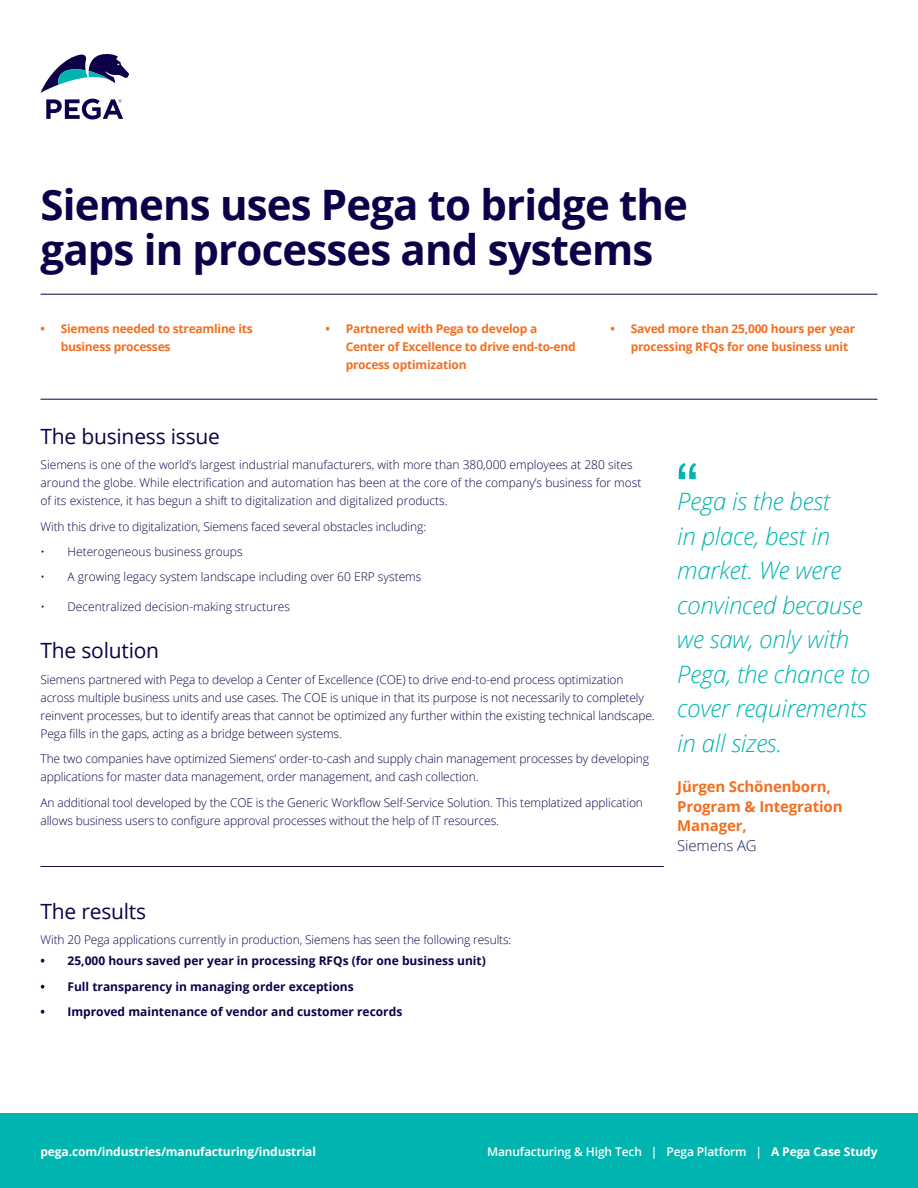
<style>
.page{position:relative;width:918px;height:1188px;background:#fff}
.page>*{position:absolute;margin:0;border:0;box-sizing:border-box;transform-origin:0 0}
.t1{font:700 42px/45px "Open Sans";letter-spacing:-.02em;color:#0e0048}
.t2{font:italic 300 24px/34.5px "Open Sans";letter-spacing:-.01em;color:#00b5af}
.t3{font:21px "Open Sans";letter-spacing:-.01em;color:#0e0048}
.t4{font:700 15px/19.5px "Open Sans";letter-spacing:-.01em;color:#f36f21}
.t5{font:300 15px "Open Sans";letter-spacing:-.01em;color:#1f2555}
.t6{font:300 12px/18px "Open Sans";letter-spacing:-.01em;color:#0e0048}
.t7{font:700 12px/18px "Open Sans";letter-spacing:-.02em;color:#f36f21}
.t8{font:700 12px "Open Sans";color:#0e0048}
.t9{font:600 12px "Open Sans";letter-spacing:-.01em;color:#fff}
.t10{font:700 12px "Open Sans";letter-spacing:-.01em;color:#fff}
.s1{font-weight:700}
</style>
<div class="page">
<div style="left:0;top:1114px;width:918px;height:74px;background:#00b5af"></div>
<hr style="left:40px;top:294px;width:838px;height:1px;background:#0e0048">
<svg style="left:41px;top:54px;width:88px;height:39px"></svg>
<svg style="left:46px;top:99px;width:77px;height:21px"></svg>
<hr style="left:40px;top:399px;width:838px;height:1px;background:#0e0048">
<hr style="left:40px;top:866px;width:624px;height:1px;background:#0e0048">
<svg style="left:679px;top:463px;width:17px;height:16px"></svg>
<h1 class="t1" style="left:40px;top:181px;width:649px">Siemens uses Pega to bridge the gaps in processes and systems</h1>
<p class="t7" style="left:61px;top:320px;width:193px;text-indent:-20px">• Siemens needed to streamline its business processes</p>
<p class="t7" style="left:346px;top:320px;width:231px;text-indent:-20px">• Partnered with Pega to develop a<br>Center of Excellence to drive end-to-end process optimization</p>
<p class="t7" style="left:631px;top:320px;width:226px;text-indent:-20px">• Saved more than 25,000 hours per year processing RFQs for one business unit</p>
<h3 class="t3" style="left:40px;top:422px;width:181px">The business issue</h3>
<p class="t6" style="left:40px;top:456px;width:603px">Siemens is one of the world’s largest industrial manufacturers, with more than 380,000 employees at 280 sites around the globe. While electrification and automation has been at the core of the company’s business for most of its existence, it has begun a shift to digitalization and digitalized products.</p>
<p class="t6" style="left:40px;top:517px;width:387px">With this drive to digitalization, Siemens faced several obstacles including:</p>
<p class="t6" style="left:40px;top:542px;width:204px">• Heterogeneous business groups</p>
<p class="t6" style="left:40px;top:568px;width:382px">• A growing legacy system landscape including over 60 ERP systems</p>
<p class="t6" style="left:40px;top:598px;width:251px">• Decentralized decision-making structures</p>
<h3 class="t3" style="left:40px;top:636px;width:120px">The solution</h3>
<p class="t6" style="left:40px;top:670px;width:616px">Siemens partnered with Pega to develop a Center of Excellence (COE) to drive end-to-end process optimization across multiple business units and use cases. The COE is unique in that its purpose is not necessarily to completely reinvent processes, but to identify areas that cannot be optimized any further within the existing technical landscape.<br>Pega fills in the gaps, acting as a bridge between systems.</p>
<p class="t6" style="left:40px;top:750px;width:610px">The two companies have optimized Siemens’ order-to-cash and supply chain management processes by developing applications for master data management, order management, and cash collection.</p>
<p class="t6" style="left:40px;top:793px;width:604px">An additional tool developed by the COE is the Generic Workflow Self-Service Solution. This templatized application allows business users to configure approval processes without the help of IT resources.</p>
<h3 class="t3" style="left:40px;top:897px;width:107px">The results</h3>
<p class="t6" style="left:40px;top:931px;width:472px">With 20 Pega applications currently in production, Siemens has seen the following results:</p>
<p class="t8" style="left:40px;top:952px;width:447px">• 25,000 hours saved per year in processing RFQs (for one business unit)</p>
<p class="t8" style="left:40px;top:978px;width:315px">• Full transparency in managing order exceptions</p>
<p class="t8" style="left:40px;top:1003px;width:363px">• Improved maintenance of vendor and customer records</p>
<h2 class="t2" style="left:677px;top:484px;width:195px">Pega is the best<br>in place, best in market. We were convinced because we saw, only with<br>Pega, the chance to cover requirements in all sizes.</h2>
<p class="t4" style="left:677px;top:777px;width:167px">Jürgen Schönenborn,<br>Program &amp; Integration<br>Manager,</p>
<p class="t5" style="left:677px;top:835px;width:81px">Siemens AG</p>
<p class="t10" style="left:40px;top:1143px;width:277px">pega.com/industries/manufacturing/industrial</p>
<p class="t9" style="left:487px;top:1143px;width:392px">Manufacturing &amp; High Tech | Pega Platform | <span class="s1">A Pega Case Study</span></p>
</div>
